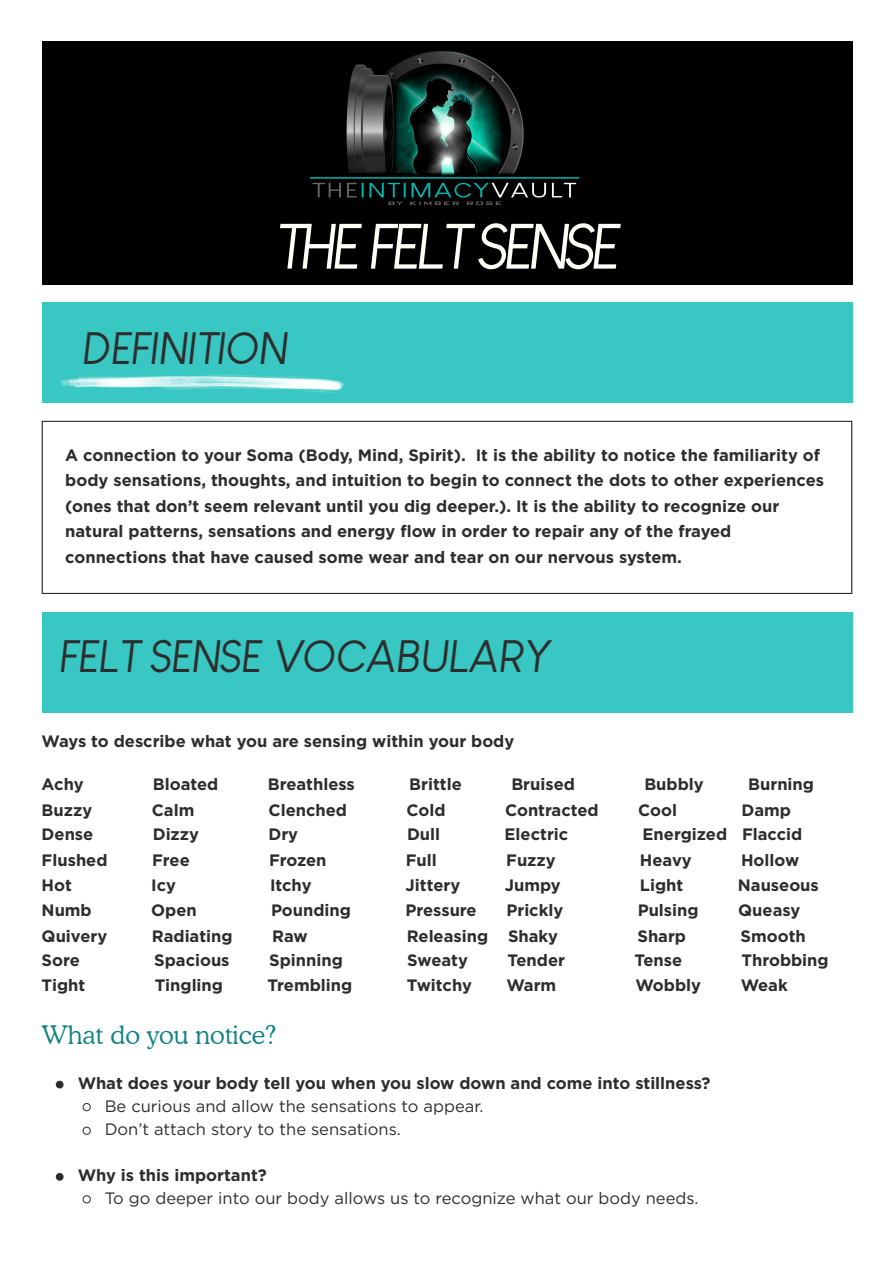
<style>
.page{position:relative;width:894px;height:1263px;background:#fff}
.page>*{position:absolute;margin:0;border:0;box-sizing:border-box;transform-origin:0 0}
.t1{font:italic 62.7px "Louis George Cafe";letter-spacing:-.06em;color:#fffff8}
.t2{font:italic 44.55px "Louis George Cafe";color:#2e2d2d}
.t3{font:300 25.5px "Cooper BT";color:#118282}
.t4{font:700 16.5px/25.3px "Gotham";color:#2e2d2d}
.t5{font:16.5px "Gotham";color:#2e2d2d}
</style>
<div class="page">
<svg style="left:56px;top:1081px;width:7px;height:7px"></svg>
<svg style="left:82px;top:1103px;width:9px;height:8px"></svg>
<svg style="left:82px;top:1126px;width:9px;height:9px"></svg>
<svg style="left:56px;top:1173px;width:7px;height:8px"></svg>
<svg style="left:82px;top:1195px;width:9px;height:9px"></svg>
<div style="left:42px;top:42px;width:810px;height:243px;background:#000"></div>
<img style="left:310px;top:51px;width:270px;height:154px">
<div style="left:42px;top:303px;width:810px;height:100px;background:#38c7c2"></div>
<svg style="left:60px;top:374px;width:285px;height:19px"></svg>
<hr style="left:42px;top:422px;width:1px;height:171px;background:#2e2d2d">
<hr style="left:850px;top:422px;width:2px;height:171px;background:#2e2d2d">
<hr style="left:42px;top:421px;width:810px;height:1px;background:#2e2d2d">
<hr style="left:42px;top:593px;width:810px;height:1px;background:#2e2d2d">
<div style="left:42px;top:612px;width:810px;height:100px;background:#38c7c2"></div>
<p class="t1" style="left:275px;top:212px;width:346px">THE FELT SENSE</p>
<p class="t2" style="left:82px;top:324px;width:207px">DEFINITION</p>
<p class="t4" style="left:65px;top:443px;width:760px">A connection to your Soma (Body, Mind, Spirit). It is the ability to notice the familiarity of body sensations, thoughts, and intuition to begin to connect the dots to other experiences (ones that don’t seem relevant until you dig deeper.). It is the ability to recognize our natural patterns, sensations and energy flow in order to repair any of the frayed connections that have caused some wear and tear on our nervous system.</p>
<p class="t2" style="left:59px;top:632px;width:491px">FELT SENSE VOCABULARY</p>
<h3 class="t4" style="left:42px;top:728px;width:474px">Ways to describe what you are sensing within your body</h3>
<h3 class="t4" style="left:42px;top:771px;width:43px">Achy</h3>
<h3 class="t4" style="left:153px;top:771px;width:67px">Bloated</h3>
<h3 class="t4" style="left:268px;top:771px;width:88px">Breathless</h3>
<h3 class="t4" style="left:409px;top:771px;width:54px">Brittle</h3>
<h3 class="t4" style="left:511px;top:771px;width:65px">Bruised</h3>
<h3 class="t4" style="left:644px;top:771px;width:61px">Bubbly</h3>
<h3 class="t4" style="left:748px;top:771px;width:67px">Burning</h3>
<h3 class="t4" style="left:42px;top:797px;width:52px">Buzzy</h3>
<h3 class="t4" style="left:152px;top:797px;width:44px">Calm</h3>
<h3 class="t4" style="left:268px;top:797px;width:80px">Clenched</h3>
<h3 class="t4" style="left:406px;top:797px;width:41px">Cold</h3>
<h3 class="t4" style="left:505px;top:797px;width:95px">Contracted</h3>
<h3 class="t4" style="left:638px;top:797px;width:40px">Cool</h3>
<h3 class="t4" style="left:741px;top:797px;width:51px">Damp</h3>
<h3 class="t4" style="left:42px;top:822px;width:53px">Dense</h3>
<h3 class="t4" style="left:153px;top:822px;width:48px">Dizzy</h3>
<h3 class="t4" style="left:268px;top:822px;width:31px">Dry</h3>
<h3 class="t4" style="left:407px;top:822px;width:35px">Dull</h3>
<h3 class="t4" style="left:504px;top:822px;width:65px">Electric</h3>
<h3 class="t4" style="left:642px;top:822px;width:161px">Energized Flaccid</h3>
<h3 class="t4" style="left:42px;top:848px;width:67px">Flushed</h3>
<h3 class="t4" style="left:152px;top:848px;width:39px">Free</h3>
<h3 class="t4" style="left:269px;top:848px;width:59px">Frozen</h3>
<h3 class="t4" style="left:405px;top:848px;width:33px">Full</h3>
<h3 class="t4" style="left:506px;top:848px;width:51px">Fuzzy</h3>
<h3 class="t4" style="left:639px;top:848px;width:53px">Heavy</h3>
<h3 class="t4" style="left:740px;top:848px;width:60px">Hollow</h3>
<h3 class="t4" style="left:42px;top:872px;width:32px">Hot</h3>
<h3 class="t4" style="left:151px;top:872px;width:26px">Icy</h3>
<h3 class="t4" style="left:270px;top:872px;width:43px">Itchy</h3>
<h3 class="t4" style="left:405px;top:872px;width:56px">Jittery</h3>
<h3 class="t4" style="left:504px;top:872px;width:57px">Jumpy</h3>
<h3 class="t4" style="left:639px;top:872px;width:45px">Light</h3>
<h3 class="t4" style="left:737px;top:872px;width:82px">Nauseous</h3>
<h3 class="t4" style="left:42px;top:897px;width:52px">Numb</h3>
<h3 class="t4" style="left:151px;top:897px;width:47px">Open</h3>
<h3 class="t4" style="left:271px;top:897px;width:81px">Pounding</h3>
<h3 class="t4" style="left:405px;top:897px;width:73px">Pressure</h3>
<h3 class="t4" style="left:506px;top:897px;width:58px">Prickly</h3>
<h3 class="t4" style="left:637px;top:897px;width:62px">Pulsing</h3>
<h3 class="t4" style="left:738px;top:897px;width:64px">Queasy</h3>
<h3 class="t4" style="left:42px;top:923px;width:67px">Quivery</h3>
<h3 class="t4" style="left:152px;top:923px;width:82px">Radiating</h3>
<h3 class="t4" style="left:272px;top:923px;width:37px">Raw</h3>
<h3 class="t4" style="left:406px;top:923px;width:153px">Releasing Shaky</h3>
<h3 class="t4" style="left:637px;top:923px;width:50px">Sharp</h3>
<h3 class="t4" style="left:740px;top:923px;width:67px">Smooth</h3>
<h3 class="t4" style="left:42px;top:948px;width:40px">Sore</h3>
<h3 class="t4" style="left:154px;top:948px;width:77px">Spacious</h3>
<h3 class="t4" style="left:269px;top:948px;width:75px">Spinning</h3>
<h3 class="t4" style="left:407px;top:948px;width:62px">Sweaty</h3>
<h3 class="t4" style="left:507px;top:948px;width:59px">Tender</h3>
<h3 class="t4" style="left:634px;top:948px;width:49px">Tense</h3>
<h3 class="t4" style="left:741px;top:948px;width:89px">Throbbing</h3>
<h3 class="t4" style="left:42px;top:973px;width:45px">Tight</h3>
<h3 class="t4" style="left:155px;top:973px;width:70px">Tingling</h3>
<h3 class="t4" style="left:267px;top:973px;width:86px">Trembling</h3>
<h3 class="t4" style="left:406px;top:973px;width:67px">Twitchy</h3>
<h3 class="t4" style="left:506px;top:973px;width:51px">Warm</h3>
<h3 class="t4" style="left:635px;top:973px;width:67px">Wobbly</h3>
<h3 class="t4" style="left:740px;top:973px;width:49px">Weak</h3>
<h1 class="t3" style="left:42px;top:1019px;width:236px">What do you notice?</h1>
<p class="t4" style="left:78px;top:1070px;width:634px">What does your body tell you when you slow down and come into stillness?</p>
<p class="t5" style="left:105px;top:1096px;width:380px">Be curious and allow the sensations to appear.</p>
<p class="t5" style="left:105px;top:1119px;width:298px">Don’t attach story to the sensations.</p>
<p class="t4" style="left:78px;top:1163px;width:191px">Why is this important?</p>
<p class="t5" style="left:105px;top:1188px;width:595px">To go deeper into our body allows us to recognize what our body needs.</p>
</div>
